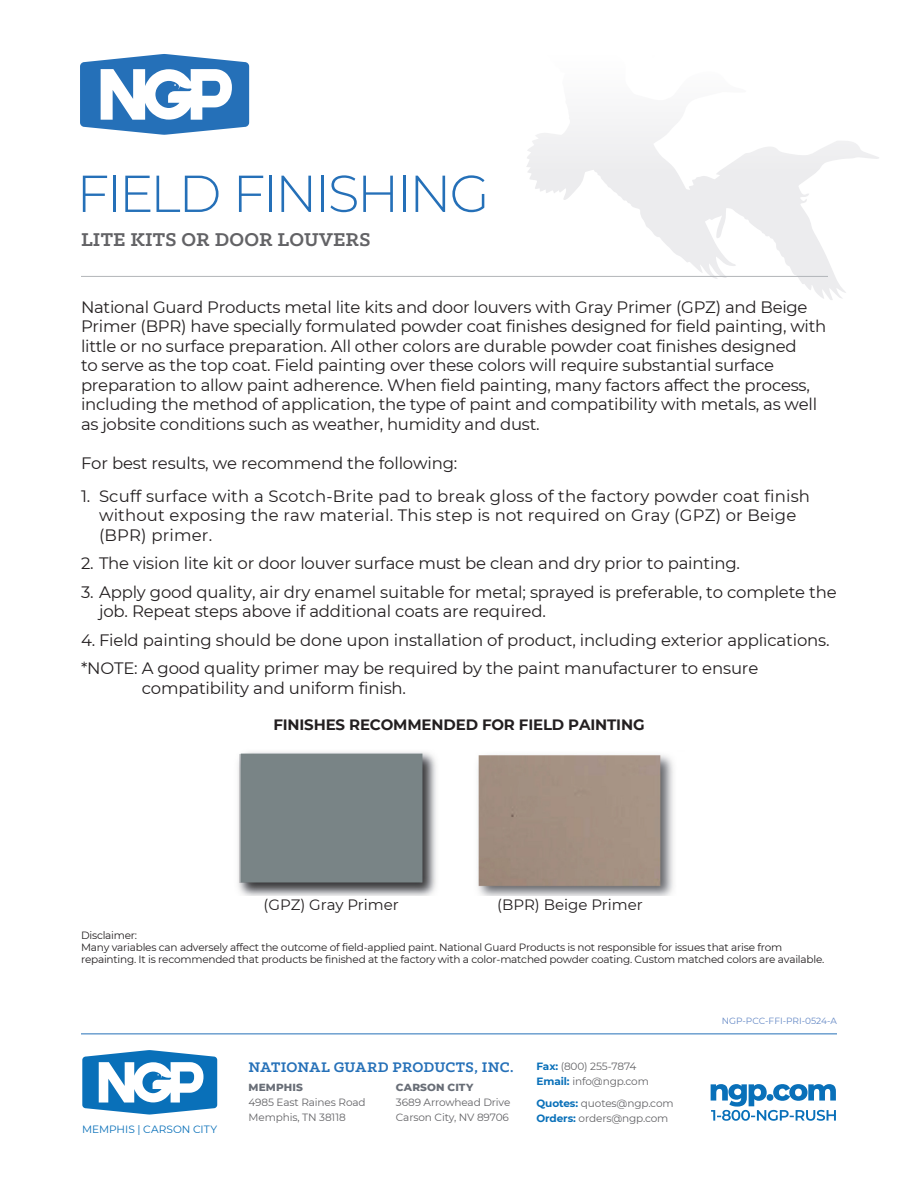
<style>
.page{position:relative;width:918px;height:1188px;background:#fff}
.page>*{position:absolute;margin:0;border:0;box-sizing:border-box;transform-origin:0 0}
.t1{font:300 51.9px "Montserrat";letter-spacing:-.05em;color:#2570b8}
.t2{font:700 21px "Klinic Slab";letter-spacing:.01em;color:#636366}
.t3{font:16.5px/19.5px "Montserrat";letter-spacing:-.01em;color:#231f20}
.t4{font:16.5px/19.5px "Montserrat";letter-spacing:.01em;color:#231f20}
.t5{font:700 15.75px "Klinic Slab";letter-spacing:.01em;color:#2570b8}
.t6{font:700 15px "Montserrat";letter-spacing:-.01em;color:#231f20}
.t7{font:15px "Montserrat";color:#231f20}
.t8{font:10.65px "Montserrat";letter-spacing:.005em;color:#0970b9}
.t9{font:10.5px/12px "Montserrat";letter-spacing:-.02em;color:#231f20}
.t10{font:10.5px "Montserrat";letter-spacing:-.01em;color:#636366}
.t11{font:800 10.5px "Montserrat";letter-spacing:.015em;color:#696e77}
.t12{font:9px "Montserrat";color:#6488c5}
.s1{font-weight:700;color:#0970b9}
</style>
<div class="page">
<svg style="left:530px;top:174px;width:316px;height:126px"></svg>
<svg style="left:80px;top:54px;width:169px;height:81px"></svg>
<hr style="left:81px;top:276px;width:747px;height:1px;background:#b2b5b9">
<img style="left:238px;top:752px;width:436px;height:143px">
<hr style="left:81px;top:1034px;width:756px;height:1px;background:#2570b8">
<svg style="left:82px;top:1050px;width:135px;height:65px"></svg>
<svg style="left:711px;top:1084px;width:125px;height:37px"></svg>
<p class="t1" style="left:76px;top:158px;width:415px">FIELD FINISHING</p>
<p class="t2" style="left:81px;top:225px;width:291px">LITE KITS OR DOOR LOUVERS</p>
<p class="t3" style="left:81px;top:297px;width:747px">National Guard Products metal lite kits and door louvers with Gray Primer (GPZ) and Beige Primer (BPR) have specially formulated powder coat finishes designed for field painting, with little or no surface preparation. All other colors are durable powder coat finishes designed<br>to serve as the top coat. Field painting over these colors will require substantial surface preparation to allow paint adherence. When field painting, many factors affect the process, including the method of application, the type of paint and compatibility with metals, as well as jobsite conditions such as weather, humidity and dust.</p>
<p class="t3" style="left:81px;top:453px;width:378px">For best results, we recommend the following:</p>
<p class="t4" style="left:99px;top:486px;width:713px;text-indent:-18px">1. Scuff surface with a Scotch-Brite pad to break gloss of the factory powder coat finish without exposing the raw material. This step is not required on Gray (GPZ) or Beige (BPR) primer.</p>
<p class="t3" style="left:81px;top:553px;width:661px">2. The vision lite kit or door louver surface must be clean and dry prior to painting.</p>
<p class="t3" style="left:99px;top:582px;width:739px;text-indent:-18px">3. Apply good quality, air dry enamel suitable for metal; sprayed is preferable, to complete the job. Repeat steps above if additional coats are required.</p>
<p class="t3" style="left:81px;top:630px;width:750px">4. Field painting should be done upon installation of product, including exterior applications.</p>
<p class="t3" style="left:142px;top:658px;width:618px;text-indent:-61px">*NOTE: A good quality primer may be required by the paint manufacturer to ensure compatibility and uniform finish.</p>
<p class="t6" style="left:273px;top:714px;width:373px">FINISHES RECOMMENDED FOR FIELD PAINTING</p>
<p class="t7" style="left:264px;top:894px;width:137px">(GPZ) Gray Primer</p>
<p class="t7" style="left:497px;top:894px;width:147px">(BPR) Beige Primer</p>
<p class="t9" style="left:81px;top:929px;width:58px">Disclaimer:</p>
<p class="t9" style="left:81px;top:941px;width:745px">Many variables can adversely affect the outcome of field-applied paint. National Guard Products is not responsible for issues that arise from repainting. It is recommended that products be finished at the factory with a color-matched powder coating. Custom matched colors are available.</p>
<p class="t8" style="left:82px;top:1122px;width:137px">MEMPHIS | CARSON CITY</p>
<p class="t5" style="left:249px;top:1057px;width:267px">NATIONAL GUARD PRODUCTS, INC.</p>
<p class="t11" style="left:249px;top:1080px;width:56px">MEMPHIS</p>
<p class="t10" style="left:249px;top:1095px;width:119px">4985 East Raines Road</p>
<p class="t10" style="left:249px;top:1110px;width:99px">Memphis, TN 38118</p>
<p class="t11" style="left:396px;top:1080px;width:79px">CARSON CITY</p>
<p class="t10" style="left:396px;top:1095px;width:116px">3689 Arrowhead Drive</p>
<p class="t10" style="left:396px;top:1110px;width:115px">Carson City, NV 89706</p>
<p class="t10" style="left:537px;top:1059px;width:101px"><span class="s1">Fax:</span> (800) 255-7874</p>
<p class="t10" style="left:537px;top:1074px;width:114px"><span class="s1">Email:</span> info@ngp.com</p>
<p class="t10" style="left:537px;top:1096px;width:139px"><span class="s1">Quotes:</span> quotes@ngp.com</p>
<p class="t10" style="left:537px;top:1111px;width:133px"><span class="s1">Orders:</span> orders@ngp.com</p>
<p class="t12" style="left:722px;top:1015px;width:117px">NGP-PCC-FFI-PRI-0524-A</p>
</div>
